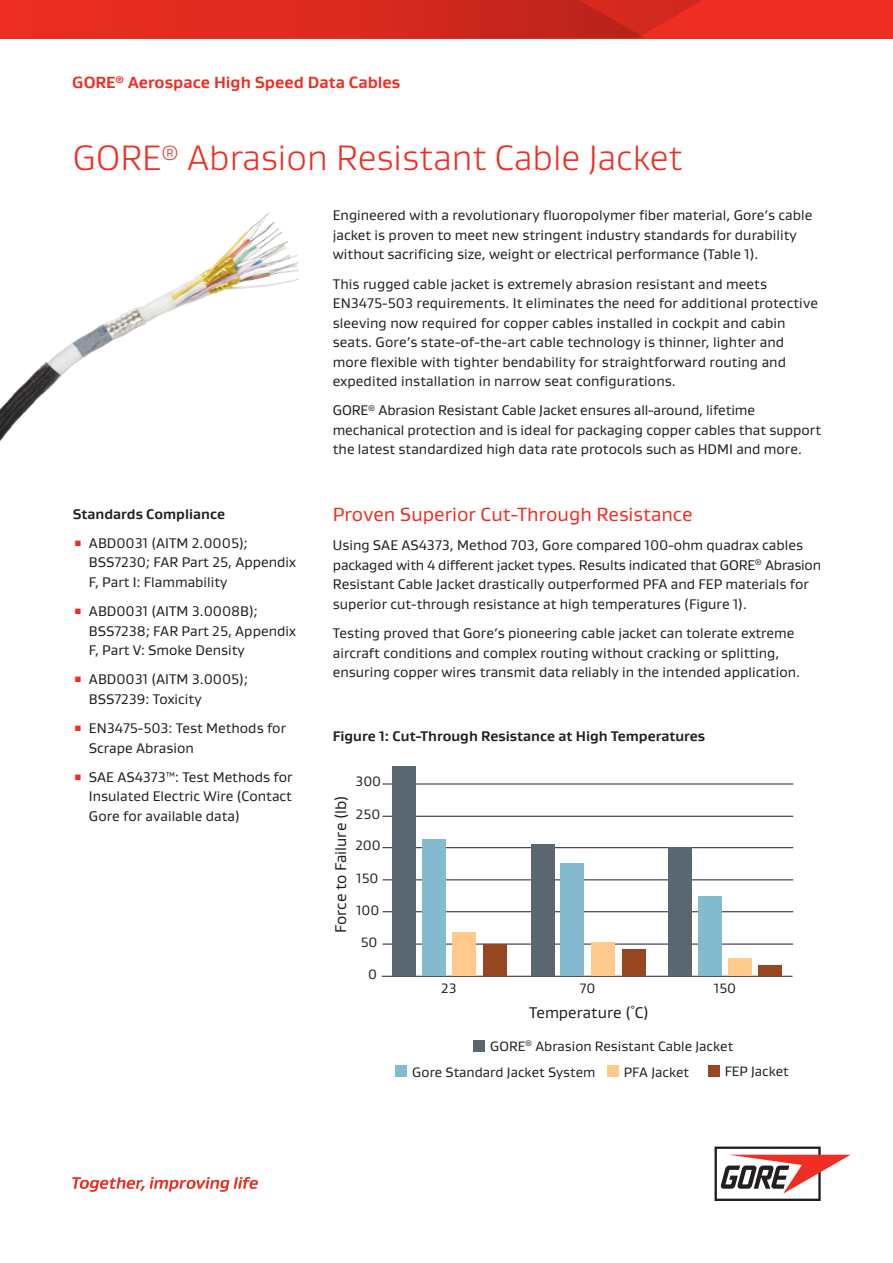
<style>
.page{position:relative;width:893px;height:1263px;background:#fff}
.page>*{position:absolute;margin:0;border:0;box-sizing:border-box;transform-origin:0 0}
.Page_Title_24_26_Spa{font:300 36px "Gore Gustan";color:#ee2e22}
.Body_Title_13_16{font:19.5px "Gore Gustan";color:#ee2e22}
.Product_Name_11_13{font:700 16.5px "Gore Gustan";color:#ee2e22}
.t1{font:15.9px "Gore Gustan";color:#231f20}
.Body_Text_9_5_13{font:14.25px/19.5px "Gore Gustan";color:#231f20}
.Body_Subtitle_9_5_13{font:700 14.25px "Gore Gustan";color:#231f20}
.t2{font:13.8px "Gore Gustan";color:#231f20}
</style>
<div class="page">
<svg style="left:714px;top:1146px;width:137px;height:55px"></svg>
<svg style="left:72px;top:1177px;width:186px;height:15px"></svg>
<div style="left:0;top:0;width:893px;height:38px;background:#ee2e22"></div>
<svg style="left:171px;top:0;width:531px;height:38px"></svg>
<hr style="left:382px;top:757px;width:410px;height:1px;background:#231f20">
<hr style="left:382px;top:784px;width:411px;height:1px;background:#231f20">
<hr style="left:382px;top:816px;width:411px;height:1px;background:#231f20">
<hr style="left:382px;top:847px;width:411px;height:1px;background:#231f20">
<hr style="left:382px;top:879px;width:411px;height:1px;background:#231f20">
<hr style="left:382px;top:911px;width:411px;height:1px;background:#231f20">
<hr style="left:382px;top:944px;width:411px;height:1px;background:#231f20">
<hr style="left:382px;top:976px;width:410px;height:1px;background:#231f20">
<div style="left:483px;top:944px;width:24px;height:32px;background:#964720"></div>
<div style="left:622px;top:949px;width:23px;height:27px;background:#964720"></div>
<div style="left:758px;top:965px;width:24px;height:11px;background:#964720"></div>
<div style="left:453px;top:933px;width:23px;height:43px;background:#fdca8c"></div>
<div style="left:591px;top:943px;width:24px;height:33px;background:#fdca8c"></div>
<div style="left:728px;top:958px;width:24px;height:18px;background:#fdca8c"></div>
<div style="left:422px;top:839px;width:24px;height:137px;background:#84bace"></div>
<div style="left:561px;top:863px;width:23px;height:113px;background:#84bace"></div>
<div style="left:698px;top:897px;width:24px;height:79px;background:#84bace"></div>
<div style="left:392px;top:766px;width:24px;height:210px;background:#5a6670"></div>
<div style="left:531px;top:844px;width:23px;height:132px;background:#5a6670"></div>
<div style="left:668px;top:847px;width:24px;height:129px;background:#5a6670"></div>
<div style="left:395px;top:1065px;width:12px;height:12px;background:#84bace"></div>
<div style="left:607px;top:1065px;width:11px;height:11px;background:#fdca8c"></div>
<div style="left:708px;top:1065px;width:12px;height:11px;background:#964720"></div>
<div style="left:473px;top:1040px;width:12px;height:12px;background:#5a6670"></div>
<img style="left:0;top:213px;width:299px;height:229px">
<p class="Product_Name_11_13" style="left:72px;top:71px;width:330px">GORE<sup>®</sup> Aerospace High Speed Data Cables</p>
<p class="Page_Title_24_26_Spa" style="left:73px;top:135px;width:611px">GORE<sup>®</sup> Abrasion Resistant Cable Jacket</p>
<p class="Body_Subtitle_9_5_13" style="left:73px;top:504px;width:154px">Standards Compliance</p>
<p class="Body_Text_9_5_13" style="left:89px;top:533px;width:209px;text-indent:-16px"><sup>▪</sup> ABD0031 (AITM 2.0005);<br>BSS7230; FAR Part 25, Appendix<br>F, Part I: Flammability</p>
<p class="Body_Text_9_5_13" style="left:89px;top:601px;width:208px;text-indent:-16px"><sup>▪</sup> ABD0031 (AITM 3.0008B);<br>BSS7238; FAR Part 25, Appendix<br>F, Part V: Smoke Density</p>
<p class="Body_Text_9_5_13" style="left:89px;top:669px;width:160px;text-indent:-16px"><sup>▪</sup> ABD0031 (AITM 3.0005);<br>BSS7239: Toxicity</p>
<p class="Body_Text_9_5_13" style="left:89px;top:718px;width:199px;text-indent:-16px"><sup>▪</sup> EN3475-503: Test Methods for<br>Scrape Abrasion</p>
<p class="Body_Text_9_5_13" style="left:89px;top:767px;width:205px;text-align:justify;text-indent:-16px"><sup>▪</sup> SAE AS4373™: Test Methods for Insulated Electric Wire (Contact Gore for available data)</p>
<p class="Body_Text_9_5_13" style="left:333px;top:205px;width:481px">Engineered with a revolutionary fluoropolymer fiber material, Gore’s cable jacket is proven to meet new stringent industry standards for durability without sacrificing size, weight or electrical performance (Table 1).</p>
<p class="Body_Text_9_5_13" style="left:333px;top:274px;width:487px">This rugged cable jacket is extremely abrasion resistant and meets EN3475-503 requirements. It eliminates the need for additional protective sleeving now required for copper cables installed in cockpit and cabin seats. Gore’s state-of-the-art cable technology is thinner, lighter and more flexible with tighter bendability for straightforward routing and expedited installation in narrow seat configurations.</p>
<p class="Body_Text_9_5_13" style="left:333px;top:400px;width:490px">GORE<sup>®</sup> Abrasion Resistant Cable Jacket ensures all-around, lifetime mechanical protection and is ideal for packaging copper cables that support the latest standardized high data rate protocols such as HDMI and more.</p>
<p class="Body_Title_13_16" style="left:333px;top:502px;width:361px">Proven Superior Cut-Through Resistance</p>
<p class="Body_Text_9_5_13" style="left:333px;top:535px;width:490px">Using SAE AS4373, Method 703, Gore compared 100-ohm quadrax cables packaged with 4 different jacket types. Results indicated that GORE<sup>®</sup> Abrasion Resistant Cable Jacket drastically outperformed PFA and FEP materials for superior cut-through resistance at high temperatures (Figure 1).</p>
<p class="Body_Text_9_5_13" style="left:333px;top:623px;width:469px">Testing proved that Gore’s pioneering cable jacket can tolerate extreme aircraft conditions and complex routing without cracking or splitting, ensuring copper wires transmit data reliably in the intended application.</p>
<p class="Body_Subtitle_9_5_13" style="left:333px;top:726px;width:374px">Figure 1: Cut-Through Resistance at High Temperatures</p>
<p class="t1" style="left:330px;top:933px;width:139px;rotate:-90deg">Force to Failure (lb)</p>
<p class="t2" style="left:356px;top:773px;width:27px">300</p>
<p class="t2" style="left:356px;top:805px;width:26px">250</p>
<p class="t2" style="left:355px;top:837px;width:27px">200</p>
<p class="t2" style="left:357px;top:869px;width:23px">150</p>
<p class="t2" style="left:356px;top:901px;width:25px">100</p>
<p class="t2" style="left:361px;top:933px;width:18px">50</p>
<p class="t2" style="left:368px;top:965px;width:10px">0</p>
<p class="t2" style="left:441px;top:979px;width:17px">23</p>
<p class="t2" style="left:580px;top:979px;width:17px">70</p>
<p class="t1" style="left:529px;top:1002px;width:121px">Temperature (<sup>°</sup>C)</p>
<p class="t2" style="left:714px;top:979px;width:23px">150</p>
<p class="t2" style="left:490px;top:1037px;width:245px">GORE<sup>®</sup> Abrasion Resistant Cable Jacket</p>
<p class="t2" style="left:412px;top:1063px;width:185px">Gore Standard Jacket System</p>
<p class="t2" style="left:624px;top:1063px;width:67px">PFA Jacket</p>
<p class="t2" style="left:725px;top:1063px;width:66px">FEP Jacket</p>
</div>
